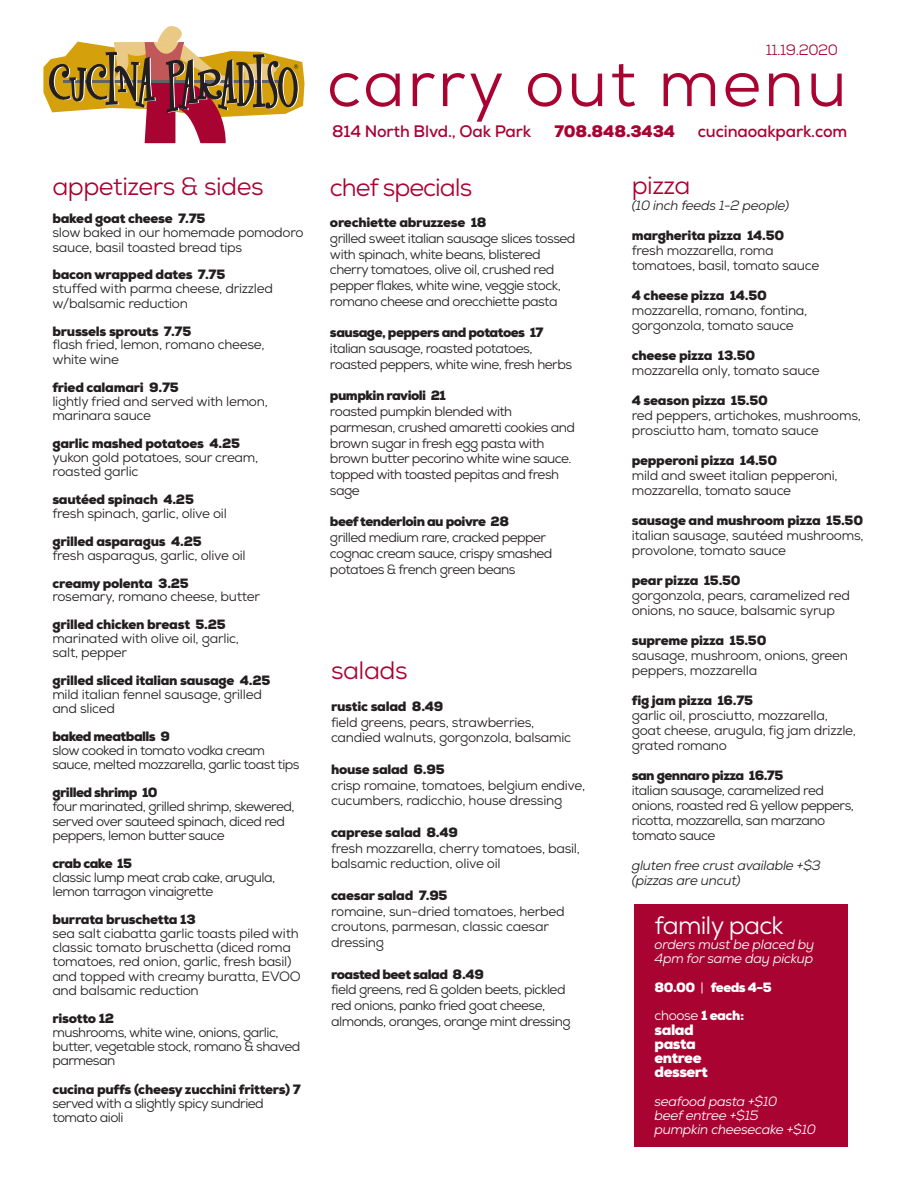
<style>
.page{position:relative;width:918px;height:1188px;background:#fff}
.page>*{position:absolute;margin:0;border:0;box-sizing:border-box;transform-origin:0 0}
.t1{font:65.85px "Nexa";letter-spacing:.04em;color:#a90332}
.t2{font:25.2px "Nexa";letter-spacing:-.02em;color:#a90332}
.t3{font:25.2px "Nexa";letter-spacing:-.04em;color:#a90332}
.t4{font:25.2px "Nexa";letter-spacing:-.03em;color:#fff}
.t5{font:700 16.65px "Nexa";letter-spacing:-.01em;color:#a90332}
.t6{font:900 16.65px "Nexa";letter-spacing:-.01em;color:#a90332}
.t7{font:900 15px/14.2px "Nexa";letter-spacing:-.03em;color:#fff}
.t8{font:15px "Nexa";letter-spacing:-.03em;color:#a90332}
.t9{font:13.5px/15.8px "Nexa";letter-spacing:-.03em;color:#231f20}
.t10{font:900 13.5px "Nexa";letter-spacing:-.02em;color:#231f20}
.t11{font:900 13.5px "Nexa";letter-spacing:-.04em;color:#231f20}
.t12{font:italic 13.5px/14.2px "Nexa";letter-spacing:-.02em;color:#fff}
.t13{font:italic 13.5px/15px "Nexa";letter-spacing:-.02em;color:#231f20}
.t14{font:900 13.5px/28.5px "Nexa";letter-spacing:-.04em;color:#fff}
.s1{font-weight:400}
</style>
<div class="page">
<svg style="left:43px;top:26px;width:262px;height:117px"></svg>
<div style="left:634px;top:905px;width:214px;height:242px;background:#a90332"></div>
<h2 class="t2" style="left:52px;top:171px;width:213px">appetizers &amp; sides</h2>
<p class="t10" style="left:52px;top:210px;width:155px">baked goat cheese 7.75</p>
<p class="t9" style="left:52px;top:226px;width:253px;line-height:14.2px">slow baked in our homemade pomodoro sauce, basil toasted bread tips</p>
<p class="t10" style="left:52px;top:266px;width:174px">bacon wrapped dates 7.75</p>
<p class="t9" style="left:52px;top:282px;width:222px;line-height:14.2px">stuffed with parma cheese, drizzled w/balsamic reduction</p>
<p class="t10" style="left:52px;top:322px;width:140px">brussels sprouts 7.75</p>
<p class="t9" style="left:52px;top:338px;width:214px;line-height:14.2px">flash fried, lemon, romano cheese, white wine</p>
<p class="t10" style="left:52px;top:378px;width:128px">fried calamari 9.75</p>
<p class="t9" style="left:52px;top:394px;width:217px;line-height:14.2px">lightly fried and served with lemon, marinara sauce</p>
<p class="t10" style="left:52px;top:434px;width:189px">garlic mashed potatoes 4.25</p>
<p class="t9" style="left:52px;top:450px;width:207px;line-height:14.2px">yukon gold potatoes, sour cream, roasted garlic</p>
<p class="t10" style="left:52px;top:490px;width:143px">sautéed spinach 4.25</p>
<p class="t9" style="left:52px;top:505px;width:176px">fresh spinach, garlic, olive oil</p>
<p class="t10" style="left:52px;top:532px;width:151px">grilled asparagus 4.25</p>
<p class="t9" style="left:52px;top:547px;width:195px">fresh asparagus, garlic, olive oil</p>
<p class="t10" style="left:52px;top:574px;width:138px">creamy polenta 3.25</p>
<p class="t9" style="left:52px;top:589px;width:209px">rosemary, romano cheese, butter</p>
<p class="t10" style="left:52px;top:616px;width:175px">grilled chicken breast 5.25</p>
<p class="t9" style="left:52px;top:632px;width:188px;line-height:14px">marinated with olive oil, garlic, salt, pepper</p>
<p class="t10" style="left:52px;top:672px;width:220px">grilled sliced italian sausage 4.25</p>
<p class="t9" style="left:52px;top:687px;width:211px;line-height:14.2px">mild italian fennel sausage, grilled and sliced</p>
<p class="t11" style="left:52px;top:728px;width:119px">baked meatballs 9</p>
<p class="t9" style="left:52px;top:743px;width:249px;line-height:14.2px">slow cooked in tomato vodka cream sauce, melted mozzarella, garlic toast tips</p>
<p class="t11" style="left:52px;top:784px;width:107px">grilled shrimp 10</p>
<p class="t9" style="left:52px;top:800px;width:244px;line-height:14.2px">four marinated, grilled shrimp, skewered, served over sauteed spinach, diced red peppers, lemon butter sauce</p>
<p class="t11" style="left:52px;top:854px;width:81px">crab cake 15</p>
<p class="t9" style="left:52px;top:870px;width:224px;line-height:14.2px">classic lump meat crab cake, arugula, lemon tarragon vinaigrette</p>
<p class="t10" style="left:52px;top:910px;width:145px">burrata bruschetta 13</p>
<p class="t9" style="left:52px;top:926px;width:250px;line-height:14.2px">sea salt ciabatta garlic toasts piled with classic tomato bruschetta (diced roma tomatoes, red onion, garlic, fresh basil) and topped with creamy buratta, EVOO and balsamic reduction</p>
<p class="t10" style="left:52px;top:1009px;width:63px">risotto 12</p>
<p class="t9" style="left:52px;top:1025px;width:250px;line-height:14.2px">mushrooms, white wine, onions, garlic, butter, vegetable stock, romano &amp; shaved parmesan</p>
<p class="t10" style="left:52px;top:1080px;width:250px">cucina puffs (cheesy zucchini fritters) 7</p>
<p class="t9" style="left:52px;top:1096px;width:213px;line-height:14.2px">served with a slightly spicy sundried tomato aioli</p>
<p class="t8" style="left:766px;top:41px;width:74px">11.19.2020</p>
<h1 class="t1" style="left:327px;top:42px;width:521px">carry out menu</h1>
<p class="t5" style="left:332px;top:121px;width:201px">814 North Blvd., Oak Park</p>
<p class="t6" style="left:554px;top:121px;width:122px">708.848.3434</p>
<p class="t5" style="left:698px;top:121px;width:151px">cucinaoakpark.com</p>
<h2 class="t3" style="left:330px;top:171px;width:144px">chef specials</h2>
<p class="t10" style="left:330px;top:214px;width:158px">orechiette abruzzese 18</p>
<p class="t9" style="left:330px;top:230px;width:247px">grilled sweet italian sausage slices tossed with spinach, white beans, blistered cherry tomatoes, olive oil, crushed red pepper flakes, white wine, veggie stock, romano cheese and orecchiette pasta</p>
<p class="t11" style="left:330px;top:324px;width:215px">sausage, peppers and potatoes 17</p>
<p class="t9" style="left:330px;top:341px;width:244px">italian sausage, roasted potatoes, roasted peppers, white wine, fresh herbs</p>
<p class="t11" style="left:330px;top:387px;width:117px">pumpkin ravioli 21</p>
<p class="t9" style="left:330px;top:404px;width:247px">roasted pumpkin blended with parmesan, crushed amaretti cookies and brown sugar in fresh egg pasta with brown butter pecorino white wine sauce. topped with toasted pepitas and fresh sage</p>
<p class="t11" style="left:330px;top:513px;width:181px">beef tenderloin au poivre 28</p>
<p class="t9" style="left:330px;top:530px;width:224px">grilled medium rare, cracked pepper cognac cream sauce, crispy smashed potatoes &amp; french green beans</p>
<h2 class="t2" style="left:331px;top:655px;width:78px">salads</h2>
<p class="t10" style="left:331px;top:698px;width:114px">rustic salad 8.49</p>
<p class="t9" style="left:331px;top:714px;width:242px">field greens, pears, strawberries, candied walnuts, gorgonzola, balsamic</p>
<p class="t10" style="left:331px;top:761px;width:115px">house salad 6.95</p>
<p class="t9" style="left:331px;top:777px;width:256px">crisp romaine, tomatoes, belgium endive, cucumbers, radicchio, house dressing</p>
<p class="t10" style="left:331px;top:824px;width:129px">caprese salad 8.49</p>
<p class="t9" style="left:331px;top:840px;width:251px">fresh mozzarella, cherry tomatoes, basil, balsamic reduction, olive oil</p>
<p class="t10" style="left:331px;top:887px;width:118px">caesar salad 7.95</p>
<p class="t9" style="left:331px;top:903px;width:235px">romaine, sun-dried tomatoes, herbed croutons, parmesan, classic caesar dressing</p>
<p class="t11" style="left:331px;top:965px;width:155px">roasted beet salad 8.49</p>
<p class="t9" style="left:331px;top:982px;width:241px">field greens, red &amp; golden beets, pickled red onions, panko fried goat cheese, almonds, oranges, orange mint dressing</p>
<h2 class="t2" style="left:632px;top:169px;width:60px">pizza</h2>
<p class="t13" style="left:632px;top:197px;width:159px">(10 inch feeds 1-2 people)</p>
<p class="t10" style="left:632px;top:227px;width:154px">margherita pizza 14.50</p>
<p class="t9" style="left:632px;top:243px;width:189px;line-height:15px">fresh mozzarella, roma tomatoes, basil, tomato sauce</p>
<p class="t10" style="left:632px;top:287px;width:137px">4 cheese pizza 14.50</p>
<p class="t9" style="left:632px;top:303px;width:177px;line-height:15px">mozzarella, romano, fontina, gorgonzola, tomato sauce</p>
<p class="t10" style="left:632px;top:347px;width:125px">cheese pizza 13.50</p>
<p class="t9" style="left:632px;top:363px;width:189px">mozzarella only, tomato sauce</p>
<p class="t10" style="left:632px;top:392px;width:138px">4 season pizza 15.50</p>
<p class="t9" style="left:632px;top:408px;width:231px;line-height:15px">red peppers, artichokes, mushrooms, prosciutto ham, tomato sauce</p>
<p class="t10" style="left:632px;top:452px;width:147px">pepperoni pizza 14.50</p>
<p class="t9" style="left:632px;top:468px;width:207px;line-height:15px">mild and sweet italian pepperoni, mozzarella, tomato sauce</p>
<p class="t10" style="left:632px;top:512px;width:233px">sausage and mushroom pizza 15.50</p>
<p class="t9" style="left:632px;top:528px;width:233px;line-height:15px">italian sausage, sautéed mushrooms, provolone, tomato sauce</p>
<p class="t10" style="left:632px;top:572px;width:110px">pear pizza 15.50</p>
<p class="t9" style="left:632px;top:588px;width:220px;line-height:15px">gorgonzola, pears, caramelized red onions, no sauce, balsamic syrup</p>
<p class="t10" style="left:632px;top:632px;width:136px">supreme pizza 15.50</p>
<p class="t9" style="left:632px;top:648px;width:218px;line-height:15px">sausage, mushroom, onions, green peppers, mozzarella</p>
<p class="t10" style="left:632px;top:692px;width:123px">fig jam pizza 16.75</p>
<p class="t9" style="left:632px;top:708px;width:226px;line-height:15px">garlic oil, prosciutto, mozzarella, goat cheese, arugula, fig jam drizzle, grated romano</p>
<p class="t11" style="left:632px;top:767px;width:153px">san gennaro pizza 16.75</p>
<p class="t9" style="left:632px;top:783px;width:224px;line-height:15px">italian sausage, caramelized red onions, roasted red &amp; yellow peppers, ricotta, mozzarella, san marzano tomato sauce</p>
<p class="t13" style="left:632px;top:858px;width:191px">gluten free crust available +$3 (pizzas are uncut)</p>
<h2 class="t4" style="left:655px;top:909px;width:131px">family pack</h2>
<p class="t12" style="left:655px;top:937px;width:161px">orders must be placed by<br>4pm for same day pickup</p>
<p class="t14" style="left:655px;top:973px;width:119px">80.00 <span class="s1">|</span> feeds 4-5 <span class="s1">choose</span> 1 each:</p>
<p class="t7" style="left:655px;top:1022px;width:55px">salad pasta entree dessert</p>
<p class="t12" style="left:655px;top:1094px;width:163px">seafood pasta +$10<br>beef entree +$15<br>pumpkin cheesecake +$10</p>
</div>
